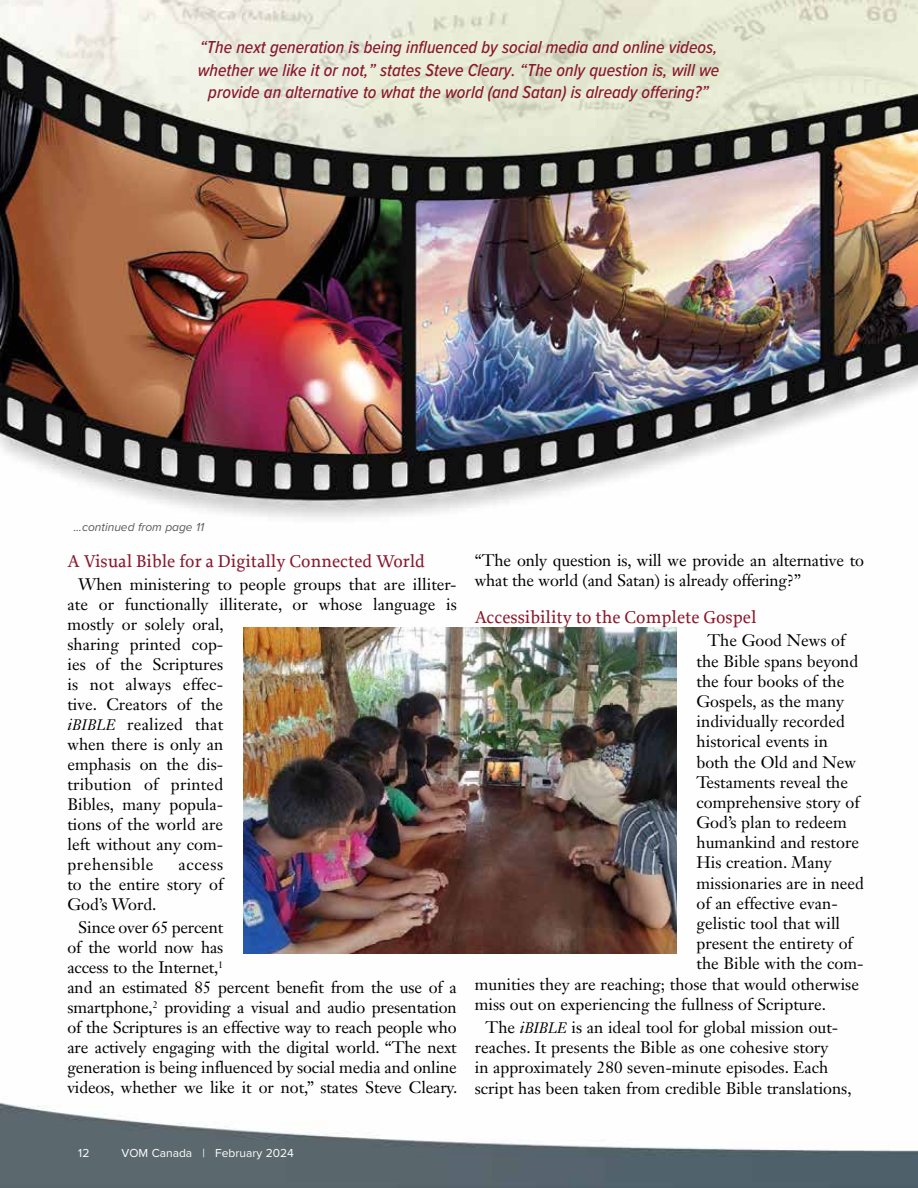
<style>
.page{position:relative;width:918px;height:1188px;background:#fff}
.page>*{position:absolute;margin:0;border:0;box-sizing:border-box;transform-origin:0 0}
.t1{font:italic 500 18px/22.5px "Proxima Nova Cond";color:#89182c;text-align:center}
.t2{font:500 18px "Proforma";color:#89182c}
.t3{font:16.5px/20px "Janson Text LT Std";color:#000}
.t4{font:12px "Proxima Nova";color:#fff}
.t5{font:italic 12px "Proxima Nova";color:#58595b}
.s1{font-style:italic}
.s2{font-style:italic;font-size:15px}
</style>
<div class="page">
<img style="left:0;top:0;width:918px;height:1188px">
<img style="left:244px;top:628px;width:432px;height:326px">
<p class="t1" style="left:198px;top:35px;width:523px">“The next generation is being influenced by social media and online videos, whether we like it or not,” states Steve Cleary. “The only question is, will we provide an alternative to what the world (and Satan) is already offering?”</p>
<p class="t5" style="left:74px;top:519px;width:132px">...continued from page 11</p>
<p class="t2" style="left:68px;top:550px;width:359px">A Visual Bible for a Digitally Connected World</p>
<p class="t3" style="left:67px;top:574px;width:391px;text-indent:11px">When ministering to people groups that are illiter&shy;ate or functionally illiterate, or whose language is mostly or solely oral,<br>sharing printed cop-<br>ies of the Scriptures<br>is not always effec-<br>tive. Creators of the<br><span class="s1">i</span><span class="s2">BIBLE</span> realized that<br>when there is only an<br>emphasis on the dis-<br>tribution of printed<br>Bibles, many popula-<br>tions of the world are<br>left without any com-<br>prehensible</p>
<p class="t3" style="left:68px;top:854px;width:157px;text-align:justify;text-indent:111px">access to the entire story of God’s Word.</p>
<p class="t3" style="left:67px;top:918px;width:391px;text-indent:11px">Since over 65 percent<br>of the world now has<br>access to the Internet,<sup>1<br></sup>and an estimated 85 percent benefit from the use of a smartphone,<sup>2</sup> providing a visual and audio presentation of the Scriptures is an effective way to reach people who are actively engaging with the digital world. “The next generation is being influenced by social media and online videos, whether we like it or not,” states Steve Cleary.</p>
<p class="t3" style="left:475px;top:550px;width:391px">“The only question is, will we provide an alternative to what the world (and Satan) is already offering?”</p>
<p class="t2" style="left:475px;top:606px;width:283px">Accessibility to the Complete Gospel</p>
<p class="t3" style="left:707px;top:631px;width:139px">The Good News of</p>
<p class="t3" style="left:697px;top:651px;width:163px">the Bible spans beyond</p>
<p class="t3" style="left:697px;top:671px;width:149px">the four books of the</p>
<p class="t3" style="left:697px;top:691px;width:149px">Gospels, as the many</p>
<p class="t3" style="left:697px;top:711px;width:150px">individually recorded</p>
<p class="t3" style="left:697px;top:732px;width:133px">historical events in</p>
<p class="t3" style="left:697px;top:752px;width:161px">both the Old and New</p>
<p class="t3" style="left:697px;top:772px;width:153px">Testaments reveal the</p>
<p class="t3" style="left:697px;top:792px;width:165px">comprehensive story of</p>
<p class="t3" style="left:697px;top:812px;width:152px">God’s plan to redeem</p>
<p class="t3" style="left:697px;top:832px;width:164px">humankind and restore</p>
<p class="t3" style="left:697px;top:853px;width:137px">His creation. Many</p>
<p class="t3" style="left:697px;top:873px;width:169px">missionaries are in need</p>
<p class="t3" style="left:697px;top:893px;width:143px">of an effective evan-</p>
<p class="t3" style="left:697px;top:913px;width:145px">gelistic tool that will</p>
<p class="t3" style="left:697px;top:933px;width:158px">present the entirety of</p>
<p class="t3" style="left:697px;top:954px;width:169px">the Bible with the com-</p>
<p class="t3" style="left:475px;top:974px;width:386px">munities they are reaching; those that would otherwise</p>
<p class="t3" style="left:475px;top:994px;width:353px">miss out on experiencing the fullness of Scripture.</p>
<p class="t3" style="left:475px;top:1017px;width:378px;text-indent:11px">The <span class="s1">i</span><span class="s2">BIBLE</span> is an ideal tool for global mission out&shy;reaches. It presents the Bible as one cohesive story<br>in approximately 280 seven-minute episodes. Each script has been taken from credible Bible translations,</p>
<p class="t4" style="left:78px;top:1144px;width:13px">12</p>
<p class="t4" style="left:122px;top:1144px;width:174px">VOM Canada | February 2024</p>
</div>
